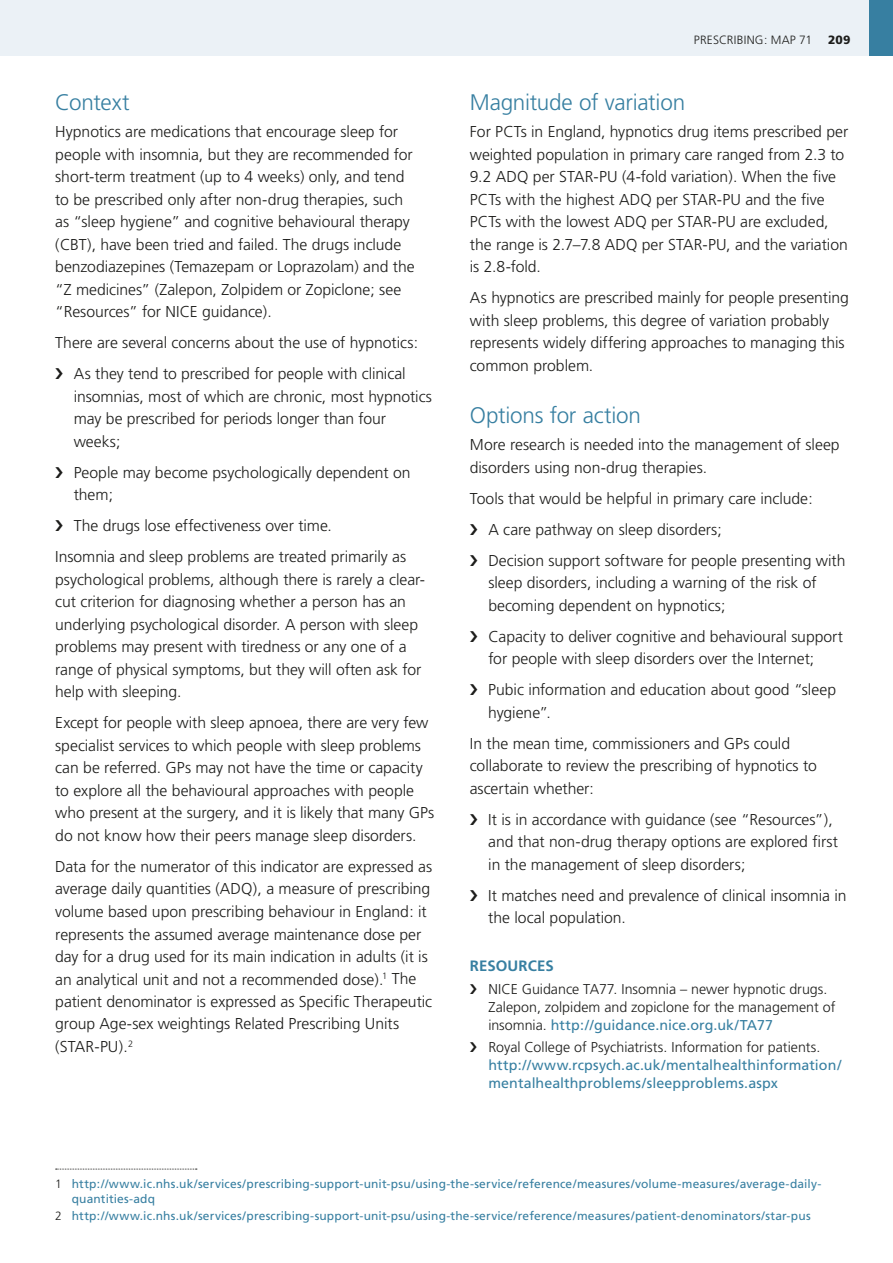
<style>
.page{position:relative;width:893px;height:1263px;background:#fff}
.page>*{position:absolute;margin:0;border:0;box-sizing:border-box;transform-origin:0 0}
.t1{font:300 22.5px "Frutiger";letter-spacing:-.01em;color:#377fa1}
.t2{font:300 15.75px/22.5px "Frutiger";letter-spacing:-.005em;color:#1d1d1b}
.t3{font:700 15px "Frutiger";color:#377fa1}
.t4{font:300 14.25px/18px "Frutiger";color:#1d1d1b}
.t5{font:14.25px/18px "Frutiger";letter-spacing:.005em;color:#377fa1}
.t6{font:12px/15px "Frutiger";letter-spacing:.01em;color:#377fa1}
.t7{font:300 12px "Frutiger";color:#1d1d1b}
.t8{font:900 12px "Frutiger";color:#1d1d1b}
.s1{font-weight:400;color:#377fa1}
.s2{font-weight:300;color:#1d1d1b}
</style>
<div class="page">
<div style="left:0;top:0;width:893px;height:55px;background:#ebf1f6"></div>
<div style="left:870px;top:0;width:23px;height:55px;background:#377fa1"></div>
<svg style="left:56px;top:1169px;width:141px;height:1px"></svg>
<h1 class="t1" style="left:55px;top:90px;width:76px">Context</h1>
<p class="t2" style="left:55px;top:121px;width:361px">Hypnotics are medications that encourage sleep for people with insomnia, but they are recommended for short-term treatment (up to 4 weeks) only, and tend to be prescribed only after non-drug therapies, such as “sleep hygiene” and cognitive behavioural therapy (CBT), have been tried and failed. The drugs include benzodiazepines (Temazepam or Loprazolam) and the “Z medicines” (Zalepon, Zolpidem or Zopiclone; see “Resources” for NICE guidance).</p>
<p class="t2" style="left:55px;top:328px;width:364px;line-height:31px;text-align:center">There are several concerns about the use of hypnotics:<br>As they tend to prescribed for people with clinical</p>
<p class="t2" style="left:74px;top:385px;width:360px">insomnias, most of which are chronic, most hypnotics may be prescribed for periods longer than four weeks;</p>
<p class="t2" style="left:74px;top:461px;width:338px">People may become psychologically dependent on them;</p>
<p class="t2" style="left:55px;top:511px;width:352px;line-height:31px;text-indent:18px">The drugs lose effectiveness over time.<br>Insomnia and sleep problems are treated primarily as</p>
<p class="t2" style="left:55px;top:568px;width:371px">psychological problems, although there is rarely a clear&shy;cut criterion for diagnosing whether a person has an underlying psychological disorder. A person with sleep problems may present with tiredness or any one of a range of physical symptoms, but they will often ask for help with sleeping.</p>
<p class="t2" style="left:55px;top:712px;width:381px">Except for people with sleep apnoea, there are very few specialist services to which people with sleep problems can be referred. GPs may not have the time or capacity to explore all the behavioural approaches with people who present at the surgery, and it is likely that many GPs do not know how their peers manage sleep disorders.</p>
<p class="t2" style="left:55px;top:855px;width:379px">Data for the numerator of this indicator are expressed as average daily quantities (ADQ), a measure of prescribing volume based upon prescribing behaviour in England: it represents the assumed average maintenance dose per day for a drug used for its main indication in adults (it is an analytical unit and not a recommended dose).<sup>1</sup> The patient denominator is expressed as Specific Therapeutic group Age-sex weightings Related Prescribing Units (STAR-PU).<sup>2</sup></p>
<p class="t7" style="left:694px;top:33px;width:14px">Prescribing</p>
<p class="t7" style="left:764px;top:33px;width:16px">: map</p>
<p class="t7" style="left:799px;top:33px;width:14px">71</p>
<p class="t8" style="left:828px;top:32px;width:24px">209</p>
<h1 class="t1" style="left:470px;top:90px;width:217px">Magnitude of variation</h1>
<p class="t2" style="left:470px;top:121px;width:380px">For PCTs in England, hypnotics drug items prescribed per weighted population in primary care ranged from 2.3 to 9.2 ADQ per STAR-PU (4-fold variation). When the five PCTs with the highest ADQ per STAR-PU and the five PCTs with the lowest ADQ per STAR-PU are excluded, the range is 2.7–7.8 ADQ per STAR-PU, and the variation is 2.8-fold.</p>
<p class="t2" style="left:470px;top:287px;width:380px">As hypnotics are prescribed mainly for people presenting with sleep problems, this degree of variation probably represents widely differing approaches to managing this common problem.</p>
<h1 class="t1" style="left:470px;top:403px;width:173px">Options for action</h1>
<p class="t2" style="left:470px;top:433px;width:371px">More research is needed into the management of sleep disorders using non-drug therapies.</p>
<p class="t2" style="left:488px;top:483px;width:359px;line-height:31px;text-indent:-18px">Tools that would be helpful in primary care include:<br>A care pathway on sleep disorders;<br>Decision support software for people presenting with</p>
<p class="t2" style="left:488px;top:572px;width:330px">sleep disorders, including a warning of the risk of becoming dependent on hypnotics;</p>
<p class="t2" style="left:488px;top:625px;width:356px">Capacity to deliver cognitive and behavioural support for people with sleep disorders over the Internet;</p>
<p class="t2" style="left:488px;top:679px;width:349px">Pubic information and education about good “sleep hygiene”.</p>
<p class="t2" style="left:470px;top:732px;width:349px">In the mean time, commissioners and GPs could collaborate to review the prescribing of hypnotics to ascertain whether:</p>
<p class="t2" style="left:488px;top:808px;width:351px">It is in accordance with guidance (see “Resources”), and that non-drug therapy options are explored first in the management of sleep disorders;</p>
<p class="t2" style="left:488px;top:884px;width:360px">It matches need and prevalence of clinical insomnia in the local population.</p>
<p class="t3" style="left:470px;top:957px;width:20px">RESOURCES</p>
<p class="t4" style="left:488px;top:980px;width:349px">NICE Guidance TA77. Insomnia – newer hypnotic drugs.<br>Zalepon, zolpidem and zopiclone for the management of insomnia. <span class="s1">http://guidance.nice.org.uk/TA77</span></p>
<p class="t4" style="left:488px;top:1038px;width:334px">Royal College of Psychiatrists. Information for patients.</p>
<p class="t5" style="left:488px;top:1056px;width:355px">http://www.rcpsych.ac.uk/mentalhealthinformation/ mentalhealthproblems/sleepproblems.aspx</p>
<p class="t6" style="left:72px;top:1177px;width:751px;text-indent:-16px"><span class="s2">1</span> http://www.ic.nhs.uk/services/prescribing-support-unit-psu/using-the-service/reference/measures/volume-measures/average-daily&shy;quantities-adq</p>
<p class="t6" style="left:55px;top:1209px;width:757px"><span class="s2">2</span> http://www.ic.nhs.uk/services/prescribing-support-unit-psu/using-the-service/reference/measures/patient-denominators/star-pus</p>
</div>
